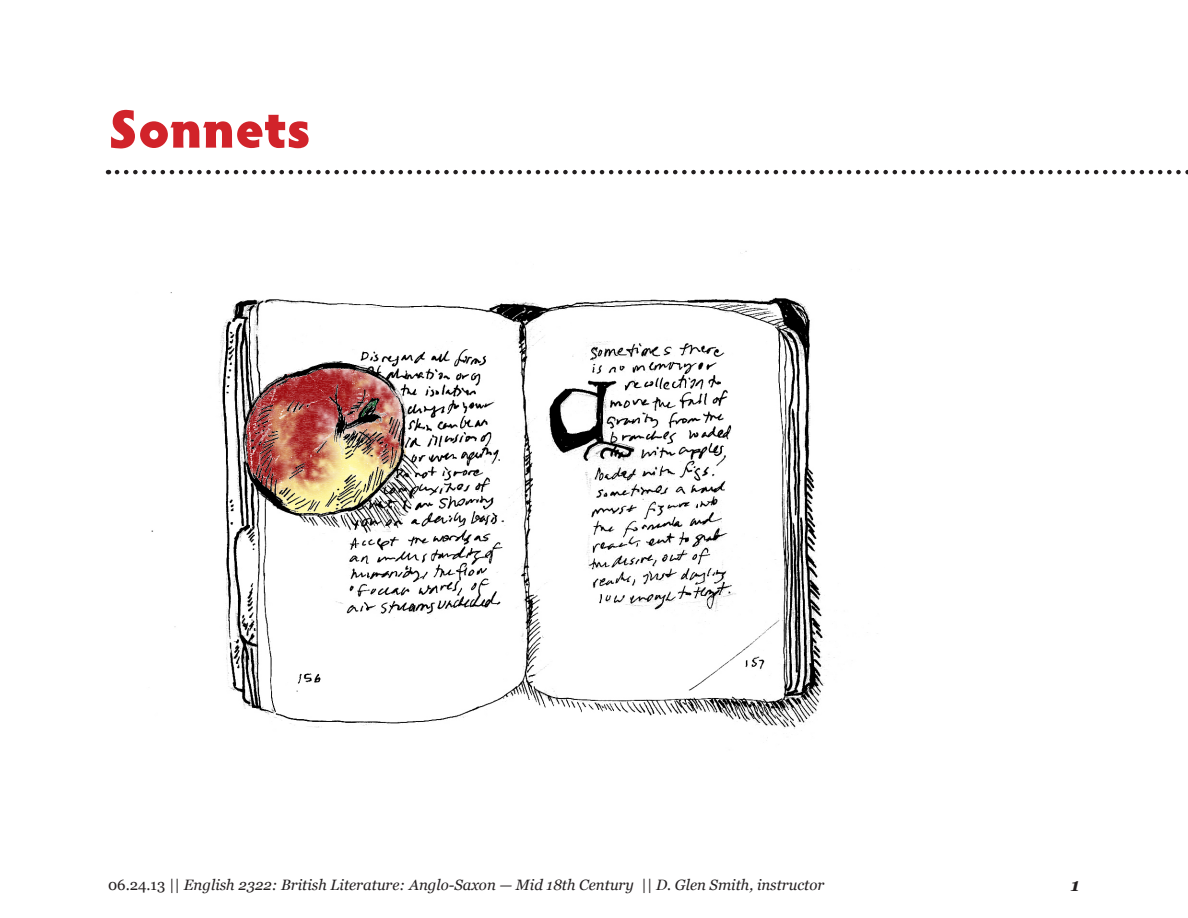
<style>
.page{position:relative;width:1188px;height:918px;background:#fff}
.page>*{position:absolute;margin:0;border:0;box-sizing:border-box;transform-origin:0 0}
.t1{font:900 54px "Hypatia Sans Pro";color:#d1232a}
.t2{font:italic 700 18px "Georgia";color:#231f20}
.t3{font:italic 15px "Georgia";color:#231f20}
.s1{font-style:normal}
</style>
<div class="page">
<svg style="left:117px;top:170px;width:1071px;height:4px"></svg>
<img style="left:151px;top:251px;width:727px;height:490px">
<p class="t1" style="left:108px;top:89px;width:204px">Sonnets</p>
<p class="t3" style="left:108px;top:875px;width:718px"><span class="s1">06.24.13 ||</span> English 2322: British Literature: Anglo-Saxon — Mid 18th Century || D. Glen Smith, instructor</p>
<p class="t2" style="left:1071px;top:873px;width:10px">1</p>
</div>
